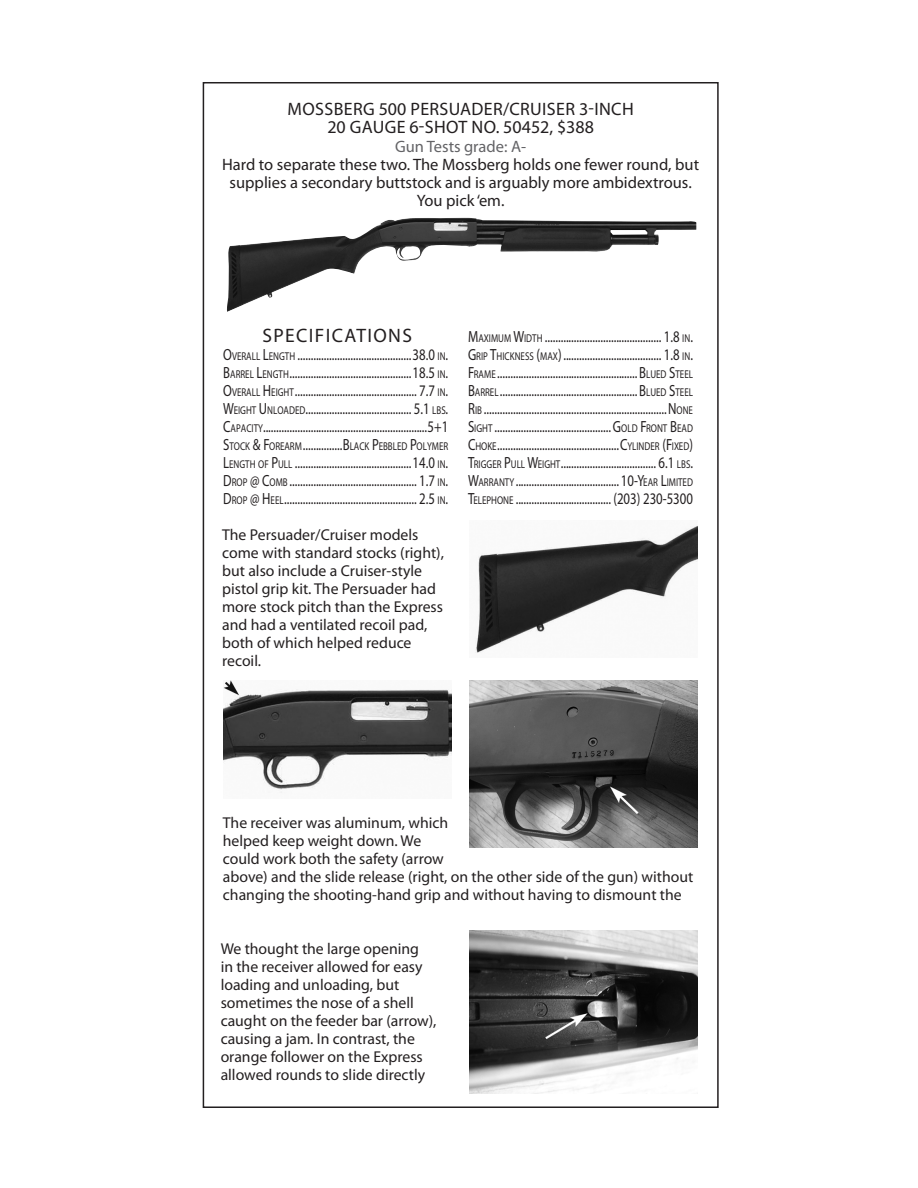
<style>
.page{position:relative;width:918px;height:1188px;background:#fff}
.page>*{position:absolute;margin:0;border:0;box-sizing:border-box;transform-origin:0 0}
.GT_Box_SPEX{font:19.5px "Myriad Pro";letter-spacing:.07em;color:#231f20}
.GT_Box_Header{font:18px "Myriad Pro";letter-spacing:.02em;color:#231f20}
.GT_Box_Header-2{font:18px "Myriad Pro";color:#231f20}
.GT_Box_Recommendatio{font:16.5px/18px "Myriad Pro";color:#231f20;text-align:center}
.t1{font:16.5px "Myriad Pro";color:#636366}
.GT_Box_SPEX-2{font:16.2px "Myriad Pro";color:#231f20;scale:.79 1}
.GT_Box_Captions{font:15.75px/18px "Myriad Pro";color:#231f20}
.GT_Box_SPEX-3{font:11.4px "Myriad Pro";color:#231f20;scale:.79 1}
.s1{font-size:11.4px}
.s2{font-size:16.2px}
</style>
<div class="page">
<img style="left:227px;top:217px;width:469px;height:95px">
<img style="left:475px;top:526px;width:222px;height:127px">
<img style="left:224px;top:680px;width:228px;height:113px">
<img style="left:470px;top:930px;width:227px;height:164px">
<img style="left:470px;top:680px;width:227px;height:168px">
<p class="GT_Box_Header" style="left:288px;top:98px;width:270px">MOSSBERG 500 Persuader/cruiser</p>
<p class="GT_Box_Header" style="left:579px;top:98px;width:56px">3-Inch</p>
<p class="GT_Box_Header-2" style="left:327px;top:116px;width:268px">20 Gauge 6-shot No. 50452, $388</p>
<p class="t1" style="left:395px;top:137px;width:133px">Gun Tests grade: A-</p>
<p class="GT_Box_Recommendatio" style="left:222px;top:156px;width:478px">Hard to separate these two. The Mossberg holds one fewer round, but supplies a secondary buttstock and is arguably more ambidextrous.<br>You pick ‘em.</p>
<p class="GT_Box_SPEX" style="left:263px;top:323px;width:151px">SPECI FICATIONS</p>
<p class="GT_Box_SPEX-2" style="left:223px;top:345px;width:286px">O<span class="s1">verall</span> L<span class="s1">ength</span> ...........................................38.0 <span class="s1">in</span>.</p>
<p class="GT_Box_SPEX-2" style="left:223px;top:363px;width:286px">B<span class="s1">arrel</span> L<span class="s1">ength</span>..............................................18.5 <span class="s1">in</span>.</p>
<p class="GT_Box_SPEX-2" style="left:223px;top:381px;width:286px">O<span class="s1">verall</span> H <span class="s1">eight</span>.............................................. 7.7 <span class="s1">in</span>.</p>
<p class="GT_Box_SPEX-2" style="left:223px;top:399px;width:286px">W<span class="s1">eight</span> U<span class="s1">nloaded</span>........................................ 5.1 <span class="s1">lbs</span>.</p>
<p class="GT_Box_SPEX-2" style="left:223px;top:417px;width:286px">C<span class="s1">apacity</span>..............................................................5+1</p>
<p class="GT_Box_SPEX-3" style="left:223px;top:439px;width:286px"><span class="s2">S</span>tock <span class="s2">&amp; F</span>orearm<span class="s2">...............B</span>lack <span class="s2">P</span>ebbled <span class="s2">P</span>olymer</p>
<p class="GT_Box_SPEX-2" style="left:223px;top:453px;width:286px">L<span class="s1">ength of</span> P<span class="s1">ull</span> ............................................14.0 <span class="s1">in</span>.</p>
<p class="GT_Box_SPEX-2" style="left:223px;top:471px;width:286px">D <span class="s1">rop</span> @ C<span class="s1">omb</span> ................................................ 1.7 <span class="s1">in</span>.</p>
<p class="GT_Box_SPEX-2" style="left:223px;top:489px;width:286px">D <span class="s1">rop</span> @ H <span class="s1">eel</span>.................................................. 2.5 <span class="s1">in</span>.</p>
<p class="GT_Box_Captions" style="left:222px;top:525px;width:223px">The Persuader/Cruiser models come with standard stocks (right), but also include a Cruiser-style pistol grip kit. The Persuader had more stock pitch than the Express and had a ventilated recoil pad, both of which helped reduce recoil.</p>
<p class="GT_Box_SPEX-2" style="left:468px;top:327px;width:286px">M<span class="s1">aximum</span> W<span class="s1">idth</span> ............................................ 1.8 <span class="s1">in</span>.</p>
<p class="GT_Box_SPEX-2" style="left:468px;top:345px;width:286px">G<span class="s1">rip</span> T<span class="s1">hickness</span> (<span class="s1">max</span>)..................................... 1.8 <span class="s1">in</span>.</p>
<p class="GT_Box_SPEX-2" style="left:468px;top:363px;width:286px">F<span class="s1">rame</span> .....................................................B<span class="s1">lued</span> S<span class="s1">teel</span></p>
<p class="GT_Box_SPEX-2" style="left:468px;top:381px;width:286px">B<span class="s1">arrel</span> ....................................................B<span class="s1">lued</span> S<span class="s1">teel</span></p>
<p class="GT_Box_SPEX-2" style="left:468px;top:399px;width:286px">R <span class="s1">ib</span> .....................................................................N <span class="s1">one</span></p>
<p class="GT_Box_SPEX-2" style="left:468px;top:417px;width:286px">S<span class="s1">ight</span> ............................................G<span class="s1">old</span> F<span class="s1">ront</span> B<span class="s1">ead</span></p>
<p class="GT_Box_SPEX-2" style="left:468px;top:435px;width:286px">C<span class="s1">hoke</span>..............................................C<span class="s1">ylinder</span> (F<span class="s1">ixed</span>)</p>
<p class="GT_Box_SPEX-2" style="left:468px;top:453px;width:286px">T<span class="s1">rigger</span> P<span class="s1">ull</span> W<span class="s1">eight</span>.................................... 6.1 <span class="s1">lbs</span>.</p>
<p class="GT_Box_SPEX-2" style="left:468px;top:471px;width:286px">W<span class="s1">arranty</span> ....................................... 10-Y<span class="s1">ear</span> L<span class="s1">imited</span></p>
<p class="GT_Box_SPEX-2" style="left:468px;top:489px;width:286px">T<span class="s1">elephone</span> .................................... (203) 230-5300</p>
<p class="GT_Box_Captions" style="left:223px;top:813px;width:472px">The receiver was aluminum, which<br>helped keep weight down. We<br>could work both the safety (arrow<br>above) and the slide release (right, on the other side of the gun) without changing the shooting-hand grip and without having to dismount the</p>
<p class="GT_Box_Captions" style="left:221px;top:939px;width:217px">We thought the large opening<br>in the receiver allowed for easy loading and unloading, but sometimes the nose of a shell caught on the feeder bar (arrow), causing a jam. I n contrast, the orange follower on the Express allowed rounds to slide directly</p>
</div>
